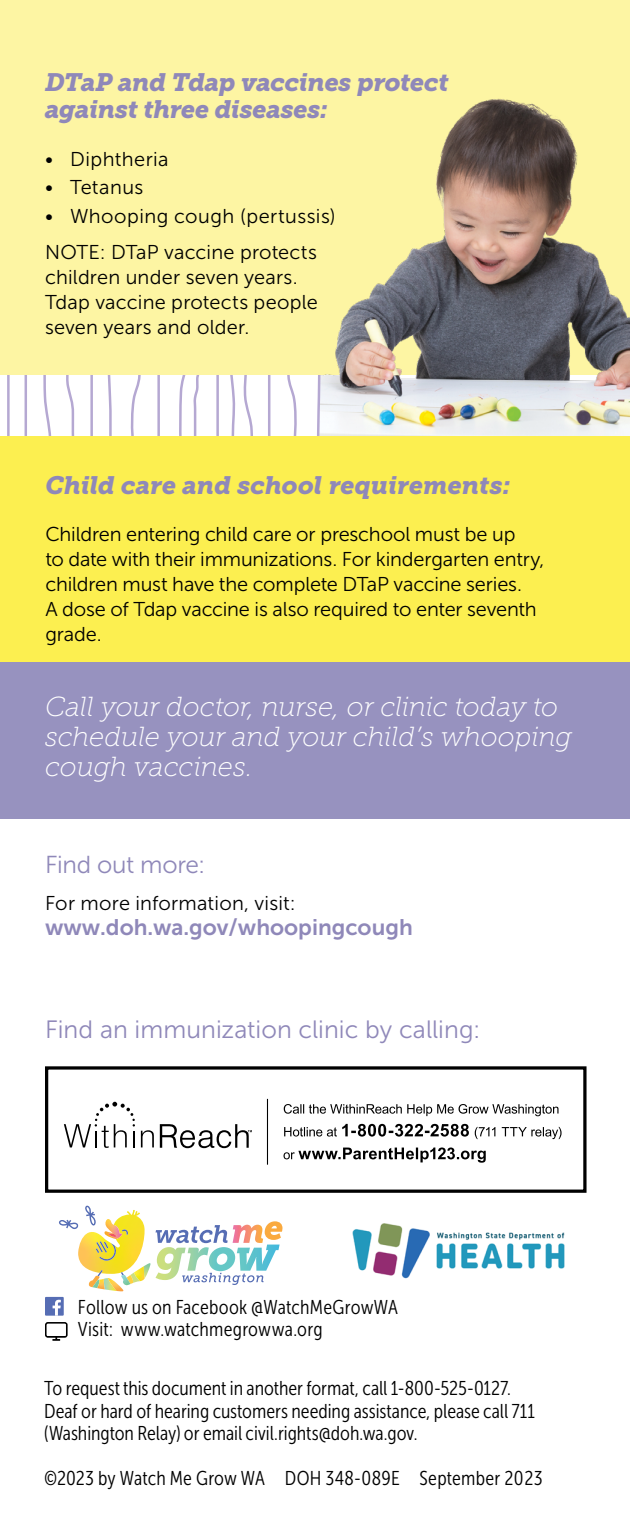
<style>
.page{position:relative;width:630px;height:1530px;background:#fff}
.page>*{position:absolute;margin:0;border:0;box-sizing:border-box;transform-origin:0 0}
.t1{font:italic 27.5px/30px "Museo Slab 100";letter-spacing:-.01em;color:#fff}
.t2{font:italic 25px/27.5px "Museo Slab 900";letter-spacing:-.01em;color:#8f88b9}
.t3{font:25px "Museo Sans 300";color:#8f88b9}
.t4{font:24.5px "Museo Sans 300";letter-spacing:-.01em;color:#8f88b9}
.t5{font:22.5px "Museo Sans 700";color:#8f88b9}
.t6{font:20px/25px "Museo Sans 300";letter-spacing:-.005em;color:#000}
.t7{font:20px/22.5px "Museo Sans Cond 300";color:#000}
.t8{font:20px/36.2px "Museo Sans 300";letter-spacing:.02em;color:#000}
</style>
<div class="page">
<div style="left:0;top:0;width:630px;height:776px;background:#fdf5a3"></div>
<div style="left:0;top:657px;width:630px;height:161px;background:#9792bf"></div>
<svg style="left:45px;top:1322px;width:23px;height:19px"></svg>
<div style="left:45px;top:1297px;width:19px;height:19px;background:#566db4"></div>
<svg style="left:53px;top:1300px;width:8px;height:16px"></svg>
<div style="left:0;top:436px;width:630px;height:226px;background:#fcef50"></div>
<img style="left:319px;top:98px;width:311px;height:338px">
<svg style="left:141px;top:1130px;width:13px;height:17px"></svg>
<svg style="left:64px;top:1102px;width:71px;height:46px"></svg>
<svg style="left:160px;top:1124px;width:92px;height:24px"></svg>
<svg style="left:284px;top:1148px;width:202px;height:15px"></svg>
<svg style="left:284px;top:1124px;width:278px;height:15px"></svg>
<svg style="left:284px;top:1104px;width:275px;height:12px"></svg>
<hr style="left:267px;top:1099px;width:1px;height:66px;background:#000">
<div style="left:45px;top:1066px;width:542px;height:127px;border:3px solid #000"></div>
<svg style="left:0;top:375px;width:321px;height:60px"></svg>
<svg style="left:59px;top:1206px;width:224px;height:85px"></svg>
<img style="left:352px;top:1223px;width:213px;height:56px">
<p class="t2" style="left:45px;top:69px;width:405px">DTaP and Tdap vaccines protect against three diseases:</p>
<p class="t8" style="left:45px;top:141px;width:125px">• Diphtheria</p>
<p class="t8" style="left:45px;top:170px;width:100px">• Tetanus</p>
<p class="t8" style="left:45px;top:198px;width:292px">• Whooping cough (pertussis)<br>NOTE: DTaP vaccine protects</p>
<p class="t6" style="left:45px;top:265px;width:275px">children under seven years.<br>Tdap vaccine protects people seven years and older.</p>
<p class="t2" style="left:45px;top:472px;width:467px">Child care and school requirements:</p>
<p class="t6" style="left:45px;top:522px;width:500px">Children entering child care or preschool must be up<br>to date with their immunizations. For kindergarten entry, children must have the complete DTaP vaccine series.<br>A dose of Tdap vaccine is also required to enter seventh grade.</p>
<h1 class="t1" style="left:45px;top:692px;width:529px">Call your doctor, nurse, or clinic today to schedule your and your child’s whooping cough vaccines.</h1>
<p class="t4" style="left:45px;top:852px;width:162px">Find out more:</p>
<p class="t6" style="left:45px;top:890px;width:252px">For more information, visit:</p>
<p class="t5" style="left:45px;top:914px;width:369px">www.doh.wa.gov/whoopingcough</p>
<p class="t3" style="left:45px;top:1016px;width:437px">Find an immunization clinic by calling:</p>
<p class="t7" style="left:78px;top:1296px;width:322px">Follow us on Facebook @WatchMeGrowWA<br>Visit: www.watchmegrowwa.org</p>
<p class="t7" style="left:44px;top:1377px;width:492px">To request this document in another format, call 1-800-525-0127.<br>Deaf or hard of hearing customers needing assistance, please call 711 (Washington Relay) or email civil.rights@doh.wa.gov.</p>
<p class="t7" style="left:44px;top:1467px;width:500px">©2023 by Watch Me Grow WA DOH 348-089E September 2023</p>
</div>
